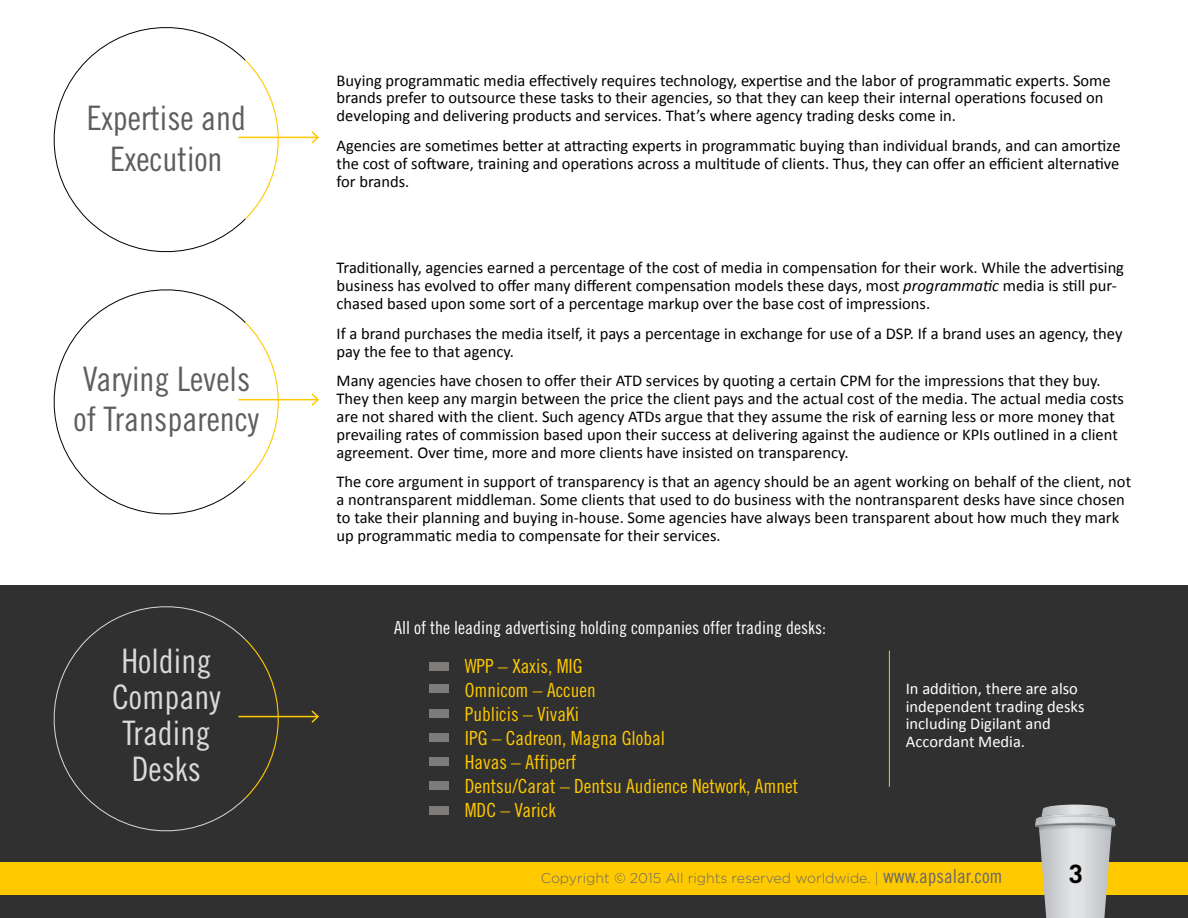
<style>
.page{position:relative;width:1188px;height:918px;background:#fff}
.page>*{position:absolute;margin:0;border:0;box-sizing:border-box;transform-origin:0 0}
.t1{font:33.75px/40.5px "Trade Gothic Cond Eighteen";color:#5f5e5d;text-align:center}
.t2{font:33.75px/36px "Trade Gothic Cond Eighteen";color:#dbdad9;text-align:center}
.t3{font:700 25.35px "Trade Gothic";color:#000}
.t4{font:19.5px "Trade Gothic Cond Eighteen";color:#ffc900}
.t5{font:18px "Trade Gothic Cond Eighteen";color:#fff}
.t6{font:16.5px/17.9px "Calibri";color:#000}
.t7{font:16.5px/17.9px "Calibri";color:#fff}
.t8{font:300 14.1px "Gotham";color:#696867}
.s1{font-style:italic}
.s2{font-family:"Trade Gothic Cond Eighteen";font-weight:400;font-size:19.5px}
</style>
<div class="page">
<div style="left:0;top:585px;width:1188px;height:333px;background:#313030"></div>
<div style="left:0;top:862px;width:1188px;height:33px;background:#ffc900"></div>
<svg style="left:1035px;top:805px;width:81px;height:113px"></svg>
<svg style="left:53px;top:27px;width:192px;height:226px"></svg>
<svg style="left:244px;top:59px;width:45px;height:161px"></svg>
<svg style="left:53px;top:289px;width:192px;height:226px"></svg>
<svg style="left:244px;top:321px;width:45px;height:162px"></svg>
<svg style="left:53px;top:606px;width:192px;height:226px"></svg>
<svg style="left:244px;top:638px;width:45px;height:162px"></svg>
<hr style="left:239px;top:137px;width:79px;height:1px;background:#ffc900">
<svg style="left:310px;top:131px;width:9px;height:13px"></svg>
<hr style="left:239px;top:399px;width:79px;height:1px;background:#ffc900">
<svg style="left:310px;top:393px;width:9px;height:13px"></svg>
<hr style="left:239px;top:716px;width:79px;height:1px;background:#ffc900">
<svg style="left:310px;top:710px;width:9px;height:13px"></svg>
<div style="left:429px;top:662px;width:19px;height:8px;background:#7d7c7b"></div>
<div style="left:429px;top:685px;width:19px;height:8px;background:#7d7c7b"></div>
<div style="left:429px;top:709px;width:19px;height:8px;background:#7d7c7b"></div>
<div style="left:429px;top:733px;width:19px;height:8px;background:#7d7c7b"></div>
<div style="left:429px;top:757px;width:19px;height:9px;background:#7d7c7b"></div>
<div style="left:429px;top:782px;width:19px;height:8px;background:#7d7c7b"></div>
<div style="left:429px;top:806px;width:19px;height:8px;background:#7d7c7b"></div>
<hr style="left:889px;top:651px;width:1px;height:136px;background:#ffc900">
<p class="t1" style="left:87px;top:98px;width:161px">Expertise and<br>Execution</p>
<p class="t1" style="left:74px;top:358px;width:187px;text-align:left">Varying Levels of Transparency</p>
<p class="t2" style="left:112px;top:643px;width:110px">Holding<br>Company<br>Trading<br>Desks</p>
<p class="t6" style="left:337px;top:71px;width:776px">Buying programmatic media effectively requires technology, expertise and the labor of programmatic experts. Some brands prefer to outsource these tasks to their agencies, so that they can keep their internal operations focused on developing and delivering products and services. That’s where agency trading desks come in.</p>
<p class="t6" style="left:337px;top:137px;width:786px;text-align:justify">Agencies are sometimes better at attracting experts in programmatic buying than individual brands, and can amortize the cost of software, training and operations across a multitude of clients. Thus, they can offer an efficient alternative for brands.</p>
<p class="t6" style="left:337px;top:259px;width:789px">Traditionally, agencies earned a percentage of the cost of media in compensation for their work. While the advertising business has evolved to offer many different compensation models these days, most <span class="s1">programmatic</span> media is still pur&shy;chased based upon some sort of a percentage markup over the base cost of impressions.</p>
<p class="t6" style="left:337px;top:324px;width:787px">If a brand purchases the media itself, it pays a percentage in exchange for use of a DSP. If a brand uses an agency, they pay the fee to that agency.</p>
<p class="t6" style="left:337px;top:372px;width:789px">Many agencies have chosen to offer their ATD services by quoting a certain CPM for the impressions that they buy.<br>They then keep any margin between the price the client pays and the actual cost of the media. The actual media costs are not shared with the client. Such agency ATDs argue that they assume the risk of earning less or more money that prevailing rates of commission based upon their success at delivering against the audience or KPIs outlined in a client agreement. Over time, more and more clients have insisted on transparency.</p>
<p class="t6" style="left:337px;top:473px;width:796px">The core argument in support of transparency is that an agency should be an agent working on behalf of the client, not a nontransparent middleman. Some clients that used to do business with the nontransparent desks have since chosen to take their planning and buying in-house. Some agencies have always been transparent about how much they mark up programmatic media to compensate for their services.</p>
<p class="t5" style="left:394px;top:617px;width:433px">All of the leading advertising holding companies offer trading desks:</p>
<p class="t4" style="left:465px;top:654px;width:120px">WPP – Xaxis, MIG</p>
<p class="t4" style="left:465px;top:678px;width:133px">Omnicom – Accuen</p>
<p class="t4" style="left:465px;top:702px;width:116px">Publicis – VivaKi</p>
<p class="t4" style="left:465px;top:726px;width:202px">IPG – Cadreon, Magna Global</p>
<p class="t4" style="left:465px;top:750px;width:113px">Havas – Affiperf</p>
<p class="t4" style="left:465px;top:775px;width:335px">Dentsu/Carat – Dentsu Audience Network, Amnet</p>
<p class="t4" style="left:465px;top:799px;width:93px">MDC – Varick</p>
<p class="t7" style="left:906px;top:679px;width:180px">In addition, there are also independent trading desks including Digilant and<br>Accordant Media.</p>
<p class="t8" style="left:541px;top:869px;width:463px">Copyright © 2015 All rights reserved worldwide. | <span class="s2">www.apsalar.com</span></p>
<p class="t3" style="left:1069px;top:859px;width:16px">3</p>
</div>
